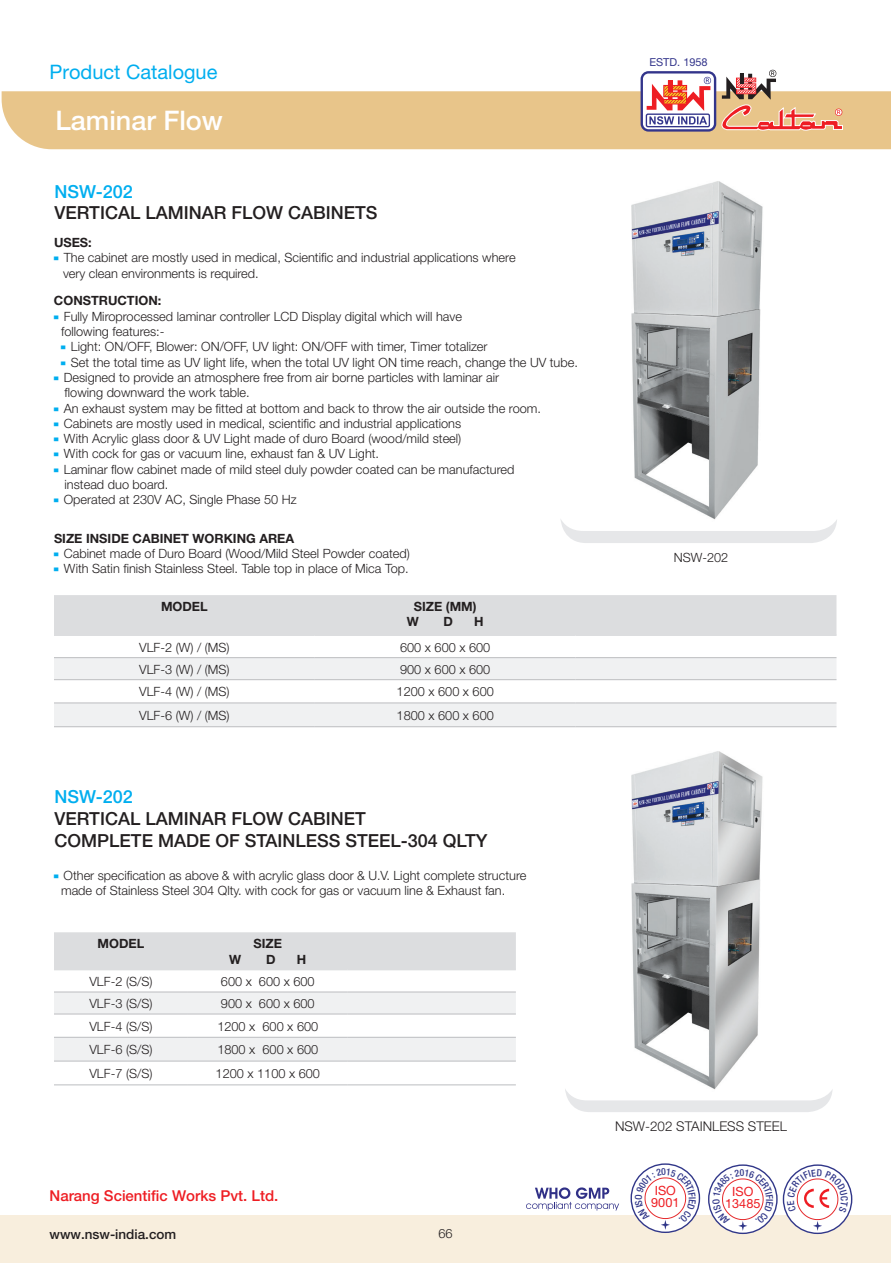
<style>
.page{position:relative;width:891px;height:1263px;background:#fff}
.page>*{position:absolute;margin:0;border:0;box-sizing:border-box;transform-origin:0 0}
.t1{font:500 27px "Helvetica Neue";color:#fff}
.t2{font:19.95px "Helvetica Neue";color:#00aeef}
.t3{font:500 18px/21.6px "Helvetica Neue";color:#231f20}
.t4{font:500 18px "Helvetica Neue";color:#00aeef}
.t5{font:500 15px "Helvetica Neue";color:#ee1d23}
.t6{font:500 13.5px "Helvetica Neue";color:#231f20}
.t7{font:300 13.35px "Helvetica Neue";color:#231f20}
.t8{font:300 12.75px/15.3px "Helvetica Neue";color:#231f20}
.t9{font:700 12.75px/15.3px "Helvetica Neue";color:#231f20}
.t10{font:12.75px/11.6px "Helvetica Neue";color:#ee1d23;text-align:center}
.t11{font:10.95px "Helvetica Neue";color:#33358b}
.s1{font-family:"Arial";font-weight:400;font-size:6px;color:#00aeef}
.s2{font-weight:700}
</style>
<div class="page">
<div style="left:2px;top:91px;width:889px;height:58px;background:#e8c58a"></div>
<div style="left:0;top:1215px;width:891px;height:48px;background:#f8eedd"></div>
<svg style="left:526px;top:1187px;width:93px;height:23px"></svg>
<div style="left:642px;top:72px;width:73px;height:58px;background:#fff;border-radius:7px"></div>
<div style="left:641px;top:71px;width:75px;height:61px;border:2px solid #33358b;border-radius:7px"></div>
<div style="left:646px;top:113px;width:64px;height:14px;border:1px solid #33358b;border-radius:2px"></div>
<svg style="left:647px;top:70px;width:196px;height:62px"></svg>
<img style="left:631px;top:751px;width:132px;height:337px">
<img style="left:631px;top:181px;width:132px;height:337px">
<svg style="left:560px;top:518px;width:277px;height:25px"></svg>
<svg style="left:565px;top:1088px;width:268px;height:24px"></svg>
<div style="left:54px;top:595px;width:783px;height:39px;background:#dcdddf"></div>
<svg style="left:54px;top:658px;width:783px;height:68px;fill:#f0f1f2"></svg>
<hr style="left:54px;top:657px;width:261px;height:1px;background:#bcbdc0">
<hr style="left:315px;top:657px;width:261px;height:1px;background:#bcbdc0">
<hr style="left:576px;top:657px;width:261px;height:1px;background:#bcbdc0">
<hr style="left:54px;top:679px;width:261px;height:1px;background:#bcbdc0">
<hr style="left:315px;top:679px;width:261px;height:1px;background:#bcbdc0">
<hr style="left:576px;top:679px;width:261px;height:1px;background:#bcbdc0">
<hr style="left:54px;top:702px;width:261px;height:1px;background:#bcbdc0">
<hr style="left:315px;top:702px;width:261px;height:1px;background:#bcbdc0">
<hr style="left:576px;top:702px;width:261px;height:1px;background:#bcbdc0">
<hr style="left:54px;top:726px;width:261px;height:1px;background:#bcbdc0">
<hr style="left:315px;top:726px;width:261px;height:1px;background:#bcbdc0">
<hr style="left:576px;top:726px;width:261px;height:1px;background:#bcbdc0">
<hr style="left:54px;top:634px;width:261px;height:2px;background:#dcdddf">
<hr style="left:315px;top:634px;width:261px;height:2px;background:#dcdddf">
<hr style="left:576px;top:634px;width:261px;height:2px;background:#dcdddf">
<div style="left:54px;top:932px;width:462px;height:36px;background:#dcdddf"></div>
<svg style="left:54px;top:970px;width:462px;height:92px"></svg>
<svg style="left:54px;top:992px;width:462px;height:68px"></svg>
<hr style="left:54px;top:991px;width:134px;height:1px;background:#bcbdc0">
<hr style="left:188px;top:991px;width:160px;height:1px;background:#bcbdc0">
<hr style="left:348px;top:991px;width:168px;height:1px;background:#bcbdc0">
<hr style="left:54px;top:1013px;width:134px;height:1px;background:#bcbdc0">
<hr style="left:188px;top:1013px;width:160px;height:1px;background:#bcbdc0">
<hr style="left:348px;top:1013px;width:168px;height:1px;background:#bcbdc0">
<hr style="left:54px;top:1037px;width:134px;height:1px;background:#bcbdc0">
<hr style="left:188px;top:1037px;width:160px;height:1px;background:#bcbdc0">
<hr style="left:348px;top:1037px;width:168px;height:1px;background:#bcbdc0">
<hr style="left:54px;top:1060px;width:134px;height:1px;background:#bcbdc0">
<hr style="left:188px;top:1060px;width:160px;height:1px;background:#bcbdc0">
<hr style="left:348px;top:1060px;width:168px;height:1px;background:#bcbdc0">
<hr style="left:54px;top:1084px;width:134px;height:1px;background:#bcbdc0">
<hr style="left:188px;top:1084px;width:160px;height:1px;background:#bcbdc0">
<hr style="left:348px;top:1084px;width:168px;height:1px;background:#bcbdc0">
<hr style="left:54px;top:968px;width:134px;height:2px;background:#dcdddf">
<hr style="left:188px;top:968px;width:160px;height:2px;background:#dcdddf">
<hr style="left:348px;top:968px;width:168px;height:2px;background:#dcdddf">
<svg style="left:708px;top:1164px;width:144px;height:70px"></svg>
<svg style="left:631px;top:1163px;width:69px;height:70px"></svg>
<h2 class="t2" style="left:50px;top:60px;width:169px">Product Catalogue</h2>
<h1 class="t1" style="left:55px;top:105px;width:169px">Laminar Flow</h1>
<h3 class="t4" style="left:55px;top:180px;width:80px">NSW-202</h3>
<h3 class="t3" style="left:55px;top:202px;width:324px">VERTICAL LAMINAR FLOW CABINETS</h3>
<p class="t9" style="left:54px;top:234px;width:39px">USES:</p>
<p class="t8" style="left:54px;top:250px;width:463px"><span class="s1">▀</span> The cabinet are mostly used in medical, Scientific and industrial applications where</p>
<p class="t8" style="left:63px;top:265px;width:197px">very clean environments is required.</p>
<p class="t9" style="left:54px;top:293px;width:109px">CONSTRUCTION:</p>
<p class="t8" style="left:54px;top:308px;width:410px"><span class="s1">▀</span> Fully Miroprocessed laminar controller LCD Display digital which will have</p>
<p class="t8" style="left:61px;top:323px;width:105px">following features:-</p>
<p class="t8" style="left:61px;top:339px;width:428px"><span class="s1">▀</span> Light: ON/OFF, Blower: ON/OFF, UV light: ON/OFF with timer, Timer totalizer</p>
<p class="t8" style="left:61px;top:354px;width:518px"><span class="s1">▀</span> Set the total time as UV light life, when the total UV light ON time reach, change the UV tube.</p>
<p class="t8" style="left:54px;top:369px;width:447px"><span class="s1">▀</span> Designed to provide an atmosphere free from air borne particles with laminar air</p>
<p class="t8" style="left:65px;top:385px;width:186px">flowing downward the work table.</p>
<p class="t8" style="left:54px;top:400px;width:489px"><span class="s1">▀</span> An exhaust system may be fitted at bottom and back to throw the air outside the room.</p>
<p class="t8" style="left:54px;top:415px;width:409px"><span class="s1">▀</span> Cabinets are mostly used in medical, scientific and industrial applications</p>
<p class="t8" style="left:54px;top:431px;width:409px"><span class="s1">▀</span> With Acrylic glass door &amp; UV Light made of duro Board (wood/mild steel)</p>
<p class="t8" style="left:54px;top:446px;width:327px"><span class="s1">▀</span> With cock for gas or vacuum line, exhaust fan &amp; UV Light.</p>
<p class="t8" style="left:54px;top:461px;width:462px"><span class="s1">▀</span> Laminar flow cabinet made of mild steel duly powder coated can be manufactured</p>
<p class="t8" style="left:65px;top:476px;width:105px">instead duo board.</p>
<p class="t8" style="left:54px;top:492px;width:244px"><span class="s1">▀</span> Operated at 230V AC, Single Phase 50 Hz</p>
<p class="t8" style="left:54px;top:530px;width:357px"><span class="s2">SIZE INSIDE CABINET WORKING AREA<br></span><span class="s1">▀</span> Cabinet made of Duro Board (Wood/Mild Steel Powder coated) <span class="s1">▀</span> With Satin finish Stainless Steel. Table top in place of Mica Top.</p>
<p class="t9" style="left:161px;top:598px;width:48px">MODEL</p>
<p class="t9" style="left:407px;top:598px;width:71px;text-indent:7px">SIZE (MM)<br>W</p>
<p class="t9" style="left:444px;top:614px;width:11px">D</p>
<p class="t9" style="left:474px;top:614px;width:11px">H</p>
<p class="t8" style="left:139px;top:639px;width:92px">VLF-2 (W) / (MS)</p>
<p class="t8" style="left:400px;top:639px;width:92px">600 x 600 x 600</p>
<p class="t8" style="left:139px;top:661px;width:92px">VLF-3 (W) / (MS)</p>
<p class="t8" style="left:400px;top:661px;width:92px">900 x 600 x 600</p>
<p class="t8" style="left:139px;top:684px;width:92px">VLF-4 (W) / (MS)</p>
<p class="t8" style="left:397px;top:684px;width:99px">1200 x 600 x 600</p>
<p class="t8" style="left:139px;top:707px;width:92px">VLF-6 (W) / (MS)</p>
<p class="t8" style="left:397px;top:707px;width:99px">1800 x 600 x 600</p>
<h3 class="t4" style="left:55px;top:786px;width:80px">NSW-202</h3>
<h3 class="t3" style="left:55px;top:807px;width:434px">VERTICAL LAMINAR FLOW CABINET<br>COMPLETE MADE OF STAINLESS STEEL-304 QLTY</h3>
<p class="t8" style="left:61px;top:867px;width:467px;text-indent:-7px"><span class="s1">▀</span> Other specification as above &amp; with acrylic glass door &amp; U.V. Light complete structure made of Stainless Steel 304 Qlty. with cock for gas or vacuum line &amp; Exhaust fan.</p>
<p class="t9" style="left:98px;top:935px;width:48px">MODEL</p>
<p class="t9" style="left:254px;top:935px;width:30px">SIZE</p>
<p class="t9" style="left:229px;top:951px;width:14px">W</p>
<p class="t9" style="left:266px;top:951px;width:11px">D</p>
<p class="t9" style="left:297px;top:951px;width:11px">H</p>
<p class="t8" style="left:89px;top:973px;width:65px">VLF-2 (S/S)</p>
<p class="t8" style="left:221px;top:973px;width:95px">600 x 600 x 600</p>
<p class="t8" style="left:89px;top:995px;width:65px">VLF-3 (S/S)</p>
<p class="t8" style="left:221px;top:995px;width:95px">900 x 600 x 600</p>
<p class="t8" style="left:89px;top:1018px;width:65px">VLF-4 (S/S)</p>
<p class="t8" style="left:217px;top:1018px;width:102px">1200 x 600 x 600</p>
<p class="t8" style="left:89px;top:1041px;width:65px">VLF-6 (S/S)</p>
<p class="t8" style="left:217px;top:1041px;width:102px">1800 x 600 x 600</p>
<p class="t8" style="left:89px;top:1065px;width:65px">VLF-7 (S/S)</p>
<p class="t8" style="left:216px;top:1065px;width:106px">1200 x 1100 x 600</p>
<p class="t11" style="left:649px;top:55px;width:60px">ESTD. 1958</p>
<p class="t8" style="left:674px;top:549px;width:56px">NSW-202</p>
<p class="t7" style="left:615px;top:1118px;width:173px">NSW-202 STAINLESS STEEL</p>
<p class="t10" style="left:651px;top:1184px;width:30px;text-align:left">ISO<br>9001</p>
<p class="t5" style="left:50px;top:1187px;width:230px">Narang Scientific Works Pvt. Ltd.</p>
<p class="t10" style="left:725px;top:1185px;width:37px">ISO<br>13485</p>
<p class="t6" style="left:50px;top:1225px;width:128px">www.nsw-india.com</p>
<p class="t8" style="left:438px;top:1225px;width:16px">66</p>
</div>
